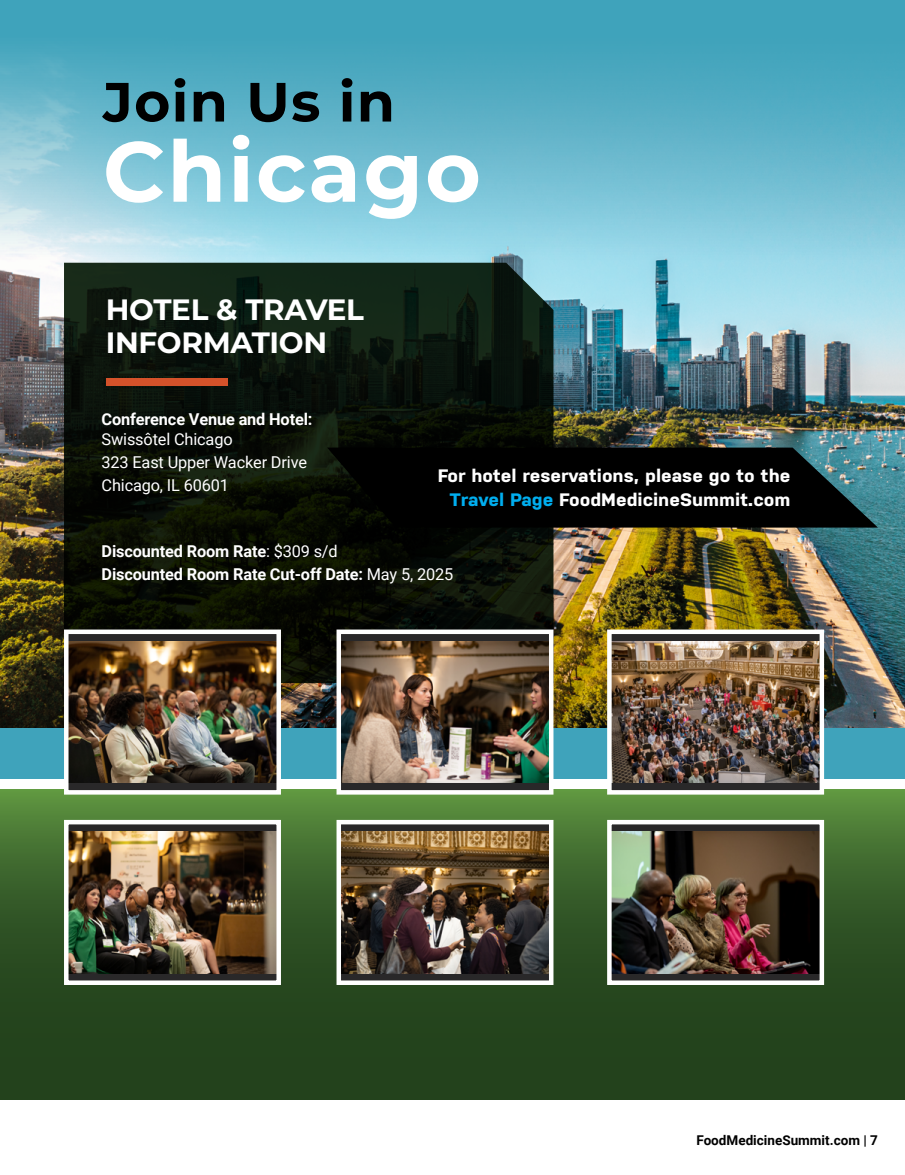
<style>
.page{position:relative;width:905px;height:1175px;background:#fff}
.page>*{position:absolute;margin:0;border:0;box-sizing:border-box;transform-origin:0 0}
.t1{font:700 85.05px "Montserrat";letter-spacing:.025em;color:#fff}
.t2{font:700 55.2px "Montserrat";letter-spacing:.025em;color:#000}
.t3{font:700 29.4px/33px "Montserrat";letter-spacing:-.01em;color:#fff}
.t4{font:700 18px/24px "Nudista";color:#fff;text-align:right;scale:1.08 1}
.t5{font:700 16.35px/23.1px "Roboto";letter-spacing:-.01em;color:#fff}
.t6{font:16.35px/23.1px "Roboto";letter-spacing:-.01em;color:#fff}
.t7{font:700 13.5px "Roboto";color:#000}
.s1{color:#00aeef}
.s2{font-weight:400}
</style>
<div class="page">
<div style="left:1px;top:0;width:903px;height:778px;background:#3fa3bb"></div>
<img style="left:1px;top:51px;width:903px;height:676px">
<svg style="left:0;top:789px;width:904px;height:310px;background:#305525"></svg>
<svg style="left:64px;top:263px;width:489px;height:420px;background:#0c150b"></svg>
<svg style="left:327px;top:447px;width:550px;height:80px;background:#060a0b"></svg>
<div style="left:106px;top:378px;width:121px;height:7px;background:#d4522a"></div>
<div style="left:66px;top:632px;width:213px;height:160px;background:#292829"></div>
<img style="left:69px;top:641px;width:207px;height:142px">
<div style="left:64px;top:629px;width:217px;height:165px;border:4px solid #fff"></div>
<div style="left:66px;top:822px;width:213px;height:160px;background:#292829"></div>
<img style="left:69px;top:831px;width:207px;height:142px">
<div style="left:64px;top:820px;width:217px;height:165px;border:4px solid #fff"></div>
<div style="left:339px;top:632px;width:212px;height:160px;background:#292829"></div>
<img style="left:341px;top:641px;width:207px;height:142px">
<div style="left:336px;top:629px;width:217px;height:165px;border:4px solid #fff"></div>
<div style="left:339px;top:822px;width:212px;height:160px;background:#292829"></div>
<img style="left:341px;top:831px;width:207px;height:142px">
<div style="left:336px;top:820px;width:217px;height:165px;border:4px solid #fff"></div>
<div style="left:609px;top:632px;width:212px;height:160px;background:#292829"></div>
<img style="left:612px;top:641px;width:207px;height:142px">
<div style="left:607px;top:629px;width:217px;height:165px;border:4px solid #fff"></div>
<div style="left:609px;top:822px;width:212px;height:160px;background:#292829"></div>
<img style="left:612px;top:831px;width:207px;height:142px">
<div style="left:607px;top:820px;width:217px;height:165px;border:4px solid #fff"></div>
<h2 class="t2" style="left:103px;top:62px;width:293px">Join Us in</h2>
<h1 class="t1" style="left:103px;top:110px;width:379px">Chicago</h1>
<h3 class="t3" style="left:106px;top:291px;width:260px">HOTEL &amp; TRAVEL<br>INFORMATION</h3>
<p class="t5" style="left:102px;top:407px;width:212px">Conference Venue and Hotel:</p>
<p class="t6" style="left:102px;top:427px;width:207px">Swissôtel Chicago<br>323 East Upper Wacker Drive<br>Chicago, IL 60601</p>
<p class="t4" style="left:437px;top:464px;width:328px">For hotel reservations, please go to the<br><span class="s1">Travel Page</span> FoodMedicineSummit.com</p>
<p class="t5" style="left:102px;top:539px;width:353px">Discounted Room Rate<span class="s2">: $309 s/d<br></span>Discounted Room Rate Cut-off Date: <span class="s2">May 5, 2025</span></p>
<p class="t7" style="left:696px;top:1131px;width:183px">FoodMedicineSummit.com | 7</p>
</div>
